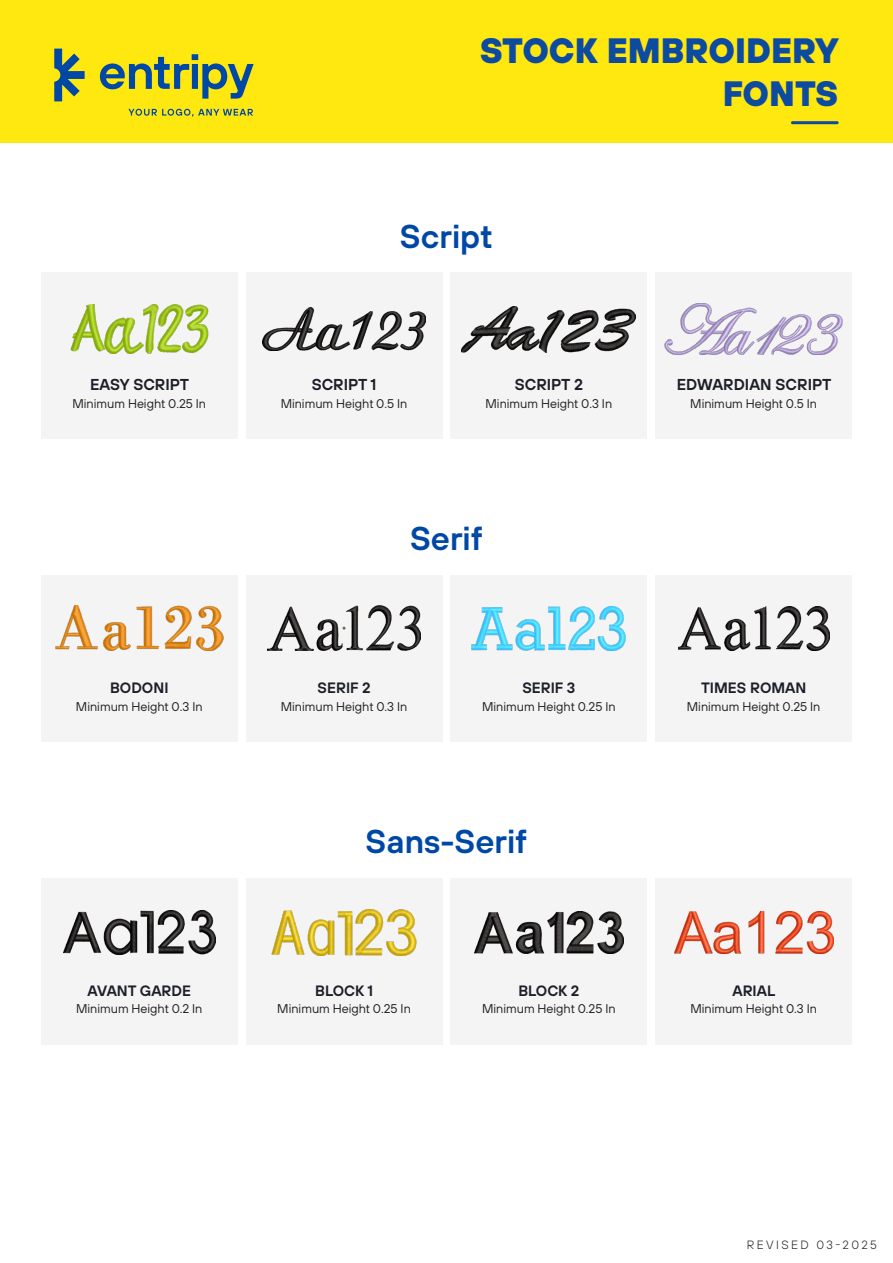
<style>
.page{position:relative;width:893px;height:1263px;background:#fff}
.page>*{position:absolute;margin:0;border:0;box-sizing:border-box;transform-origin:0 0}
.t1{font:800 35.25px/42.3px "TT Hoves Pro";color:#0d4ba0;text-align:right}
.t2{font:33px "TT Hoves Pro Dm Bd";color:#0048a5}
.t3{font:15.75px "TT Hoves Pro Dm Bd";color:#1c1e29}
.t4{font:15px "TT Hoves Pro Dm Bd";color:#1c1e29}
.t5{font:12.6px "TT Hoves Pro";color:#231f20}
.t6{font:300 12px "TT Hoves Pro";letter-spacing:.2em;color:#231f20}
</style>
<div class="page">
<div style="left:0;top:0;width:893px;height:142px;background:#ffe710"></div>
<svg style="left:100px;top:54px;width:154px;height:45px"></svg>
<svg style="left:54px;top:49px;width:31px;height:52px"></svg>
<svg style="left:128px;top:109px;width:125px;height:7px"></svg>
<div style="left:41px;top:273px;width:196px;height:166px;background:#f4f4f4"></div>
<div style="left:246px;top:273px;width:196px;height:166px;background:#f4f4f4"></div>
<div style="left:451px;top:273px;width:196px;height:166px;background:#f4f4f4"></div>
<div style="left:655px;top:273px;width:197px;height:166px;background:#f4f4f4"></div>
<img style="left:70px;top:305px;width:139px;height:48px">
<img style="left:664px;top:304px;width:179px;height:50px">
<img style="left:263px;top:308px;width:163px;height:42px">
<img style="left:462px;top:306px;width:174px;height:46px">
<div style="left:41px;top:575px;width:196px;height:166px;background:#f4f4f4"></div>
<div style="left:246px;top:575px;width:196px;height:166px;background:#f4f4f4"></div>
<div style="left:451px;top:575px;width:196px;height:166px;background:#f4f4f4"></div>
<div style="left:655px;top:575px;width:197px;height:166px;background:#f4f4f4"></div>
<div style="left:41px;top:878px;width:196px;height:166px;background:#f4f4f4"></div>
<div style="left:246px;top:878px;width:196px;height:166px;background:#f4f4f4"></div>
<div style="left:451px;top:878px;width:196px;height:166px;background:#f4f4f4"></div>
<div style="left:655px;top:878px;width:197px;height:166px;background:#f4f4f4"></div>
<img style="left:55px;top:606px;width:169px;height:45px">
<img style="left:267px;top:606px;width:154px;height:45px">
<img style="left:471px;top:606px;width:155px;height:44px">
<img style="left:678px;top:606px;width:151px;height:44px">
<img style="left:674px;top:912px;width:159px;height:41px">
<img style="left:64px;top:911px;width:151px;height:43px">
<img style="left:271px;top:909px;width:146px;height:46px">
<img style="left:474px;top:911px;width:149px;height:42px">
<hr style="left:791px;top:121px;width:48px;height:3px;background:#0d4ba0;border-radius:2px">
<h1 class="t1" style="left:480px;top:29px;width:360px">STOCK EMBROIDERY<br>FONTS</h1>
<h2 class="t2" style="left:400px;top:213px;width:95px">Script</h2>
<p class="t3" style="left:90px;top:374px;width:101px">EASY SCRIPT</p>
<p class="t5" style="left:72px;top:395px;width:135px">Minimum Height 0.25 In</p>
<p class="t3" style="left:312px;top:374px;width:66px">SCRIPT 1</p>
<p class="t5" style="left:281px;top:395px;width:128px">Minimum Height 0.5 In</p>
<p class="t3" style="left:515px;top:374px;width:70px">SCRIPT 2</p>
<p class="t5" style="left:486px;top:395px;width:128px">Minimum Height 0.3 In</p>
<p class="t3" style="left:677px;top:374px;width:156px">EDWARDIAN SCRIPT</p>
<p class="t5" style="left:690px;top:395px;width:128px">Minimum Height 0.5 In</p>
<h2 class="t2" style="left:410px;top:515px;width:74px">Serif</h2>
<p class="t4" style="left:110px;top:677px;width:60px">BODONI</p>
<p class="t5" style="left:76px;top:698px;width:128px">Minimum Height 0.3 In</p>
<p class="t4" style="left:318px;top:677px;width:54px">SERIF 2</p>
<p class="t5" style="left:281px;top:698px;width:128px">Minimum Height 0.3 In</p>
<p class="t4" style="left:522px;top:677px;width:55px">SERIF 3</p>
<p class="t5" style="left:482px;top:698px;width:135px">Minimum Height 0.25 In</p>
<p class="t4" style="left:701px;top:677px;width:107px">TIMES ROMAN</p>
<p class="t5" style="left:687px;top:698px;width:135px">Minimum Height 0.25 In</p>
<h2 class="t2" style="left:366px;top:818px;width:163px">Sans-Serif</h2>
<p class="t4" style="left:88px;top:980px;width:105px">AVANT GARDE</p>
<p class="t5" style="left:76px;top:1000px;width:128px">Minimum Height 0.2 In</p>
<p class="t4" style="left:315px;top:980px;width:59px">BLOCK 1</p>
<p class="t5" style="left:277px;top:1000px;width:135px">Minimum Height 0.25 In</p>
<p class="t4" style="left:518px;top:980px;width:63px">BLOCK 2</p>
<p class="t5" style="left:482px;top:1000px;width:135px">Minimum Height 0.25 In</p>
<p class="t4" style="left:732px;top:980px;width:44px">ARIAL</p>
<p class="t5" style="left:690px;top:1000px;width:128px">Minimum Height 0.3 In</p>
<p class="t6" style="left:747px;top:1237px;width:132px">REVISED 03-2025</p>
</div>
